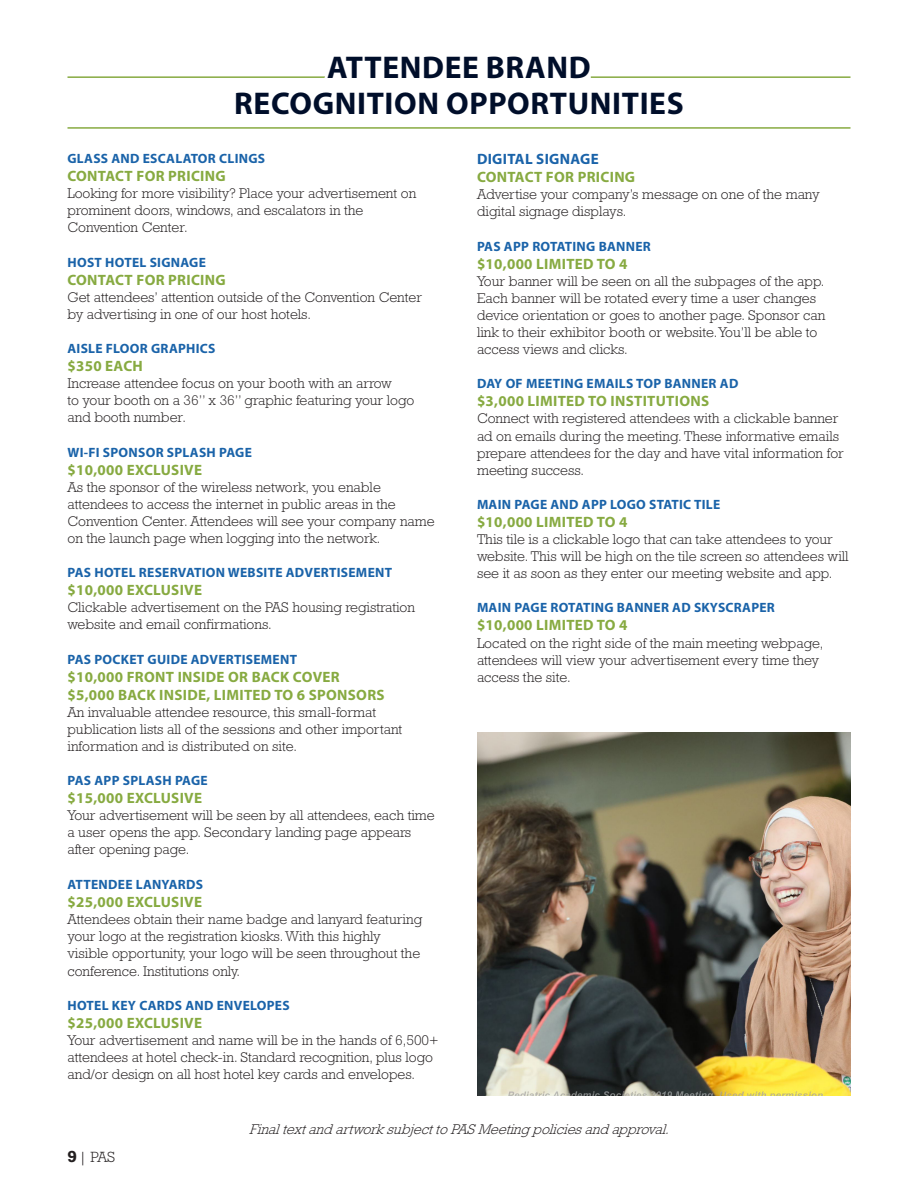
<style>
.page{position:relative;width:918px;height:1188px;background:#fff}
.page>*{position:absolute;margin:0;border:0;box-sizing:border-box;transform-origin:0 0}
._21_Blue_page_header{font:700 31.5px/36px "Myriad Pro";letter-spacing:.02em;color:#000e2a;text-align:center}
._10_Bold_green_leadi{font:700 15px/18px "Myriad Pro";letter-spacing:.02em;color:#87aa41}
._9_5_Body_text{font:700 15px "Myriad Pro";letter-spacing:.02em;color:#1a63a9}
.t1{font:300 15px "Rockwell Std";color:#231f20}
._9_5_Body_text-2{font:300 14.25px/17.1px "Rockwell Std";color:#231f20}
._9_5_Body_text_slant{font:italic 300 14.25px "Rockwell Std";color:#231f20}
._10_Bold_blue_leadin{font:700 13.5px "Myriad Pro";letter-spacing:.02em;color:#1a63a9}
.s1{color:#fff}
.s2{font-family:"Rockwell";font-weight:700}
</style>
<div class="page">
<hr style="left:68px;top:76px;width:782px;height:2px;background:#87aa41">
<hr style="left:68px;top:127px;width:782px;height:2px;background:#87aa41">
<div style="left:327px;top:50px;width:264px;height:31px;background:#fff"></div>
<img style="left:477px;top:733px;width:373px;height:362px">
<p class="_21_Blue_page_header" style="left:234px;top:48px;width:451px"><span class="s1">ATTENDEE BRAND<br></span>RECOGNITION OPPORTUNITIES</p>
<p class="_10_Bold_blue_leadin" style="left:68px;top:150px;width:199px">GLASS AND ESCALATOR CLINGS</p>
<p class="_10_Bold_green_leadi" style="left:68px;top:167px;width:160px">CONTACT FOR PRICING</p>
<p class="_9_5_Body_text-2" style="left:68px;top:185px;width:350px">Looking for more visibility? Place your advertisement on prominent doors, windows, and escalators in the<br>Convention Center.</p>
<p class="_10_Bold_blue_leadin" style="left:68px;top:253px;width:140px">HOST HOTEL SIGNAGE</p>
<p class="_10_Bold_green_leadi" style="left:68px;top:270px;width:160px">CONTACT FOR PRICING</p>
<p class="_9_5_Body_text-2" style="left:68px;top:288px;width:356px">Get attendees’ attention outside of the Convention Center by advertising in one of our host hotels.</p>
<p class="_10_Bold_blue_leadin" style="left:68px;top:340px;width:150px">AISLE FLOOR GRAPHICS</p>
<p class="_10_Bold_green_leadi" style="left:68px;top:356px;width:77px">$350 EACH</p>
<p class="_9_5_Body_text-2" style="left:68px;top:375px;width:348px">Increase attendee focus on your booth with an arrow<br>to your booth on a 36” x 36” graphic featuring your logo and booth number.</p>
<p class="_10_Bold_blue_leadin" style="left:68px;top:443px;width:186px">WI-FI SPONSOR SPLASH PAGE</p>
<p class="_10_Bold_green_leadi" style="left:68px;top:460px;width:136px">$10,000 EXCLUSIVE</p>
<p class="_9_5_Body_text-2" style="left:68px;top:478px;width:369px">As the sponsor of the wireless network, you enable attendees to access the internet in public areas in the Convention Center. Attendees will see your company name on the launch page when logging into the network.</p>
<p class="_10_Bold_blue_leadin" style="left:68px;top:564px;width:326px">PAS HOTEL RESERVATION WEBSITE ADVERTISEMENT</p>
<p class="_10_Bold_green_leadi" style="left:68px;top:581px;width:136px">$10,000 EXCLUSIVE</p>
<p class="_9_5_Body_text-2" style="left:68px;top:599px;width:349px">Clickable advertisement on the PAS housing registration website and email confirmations.</p>
<p class="_10_Bold_blue_leadin" style="left:68px;top:650px;width:231px">PAS POCKET GUIDE ADVERTISEMENT</p>
<p class="_10_Bold_green_leadi" style="left:68px;top:667px;width:319px">$10,000 FRONT INSIDE OR BACK COVER $5,000 BACK INSIDE, LIMITED TO 6 SPONSORS</p>
<p class="_9_5_Body_text-2" style="left:68px;top:703px;width:336px">An invaluable attendee resource, this small-format publication lists all of the sessions and other important information and is distributed on site.</p>
<p class="_10_Bold_blue_leadin" style="left:68px;top:772px;width:142px">PAS APP SPLASH PAGE</p>
<p class="_10_Bold_green_leadi" style="left:68px;top:788px;width:136px">$15,000 EXCLUSIVE</p>
<p class="_9_5_Body_text-2" style="left:68px;top:807px;width:369px">Your advertisement will be seen by all attendees, each time a user opens the app. Secondary landing page appears after opening page.</p>
<p class="_10_Bold_blue_leadin" style="left:68px;top:875px;width:137px">ATTENDEE LANYARDS</p>
<p class="_10_Bold_green_leadi" style="left:68px;top:892px;width:136px">$25,000 EXCLUSIVE</p>
<p class="_9_5_Body_text-2" style="left:68px;top:910px;width:356px">Attendees obtain their name badge and lanyard featuring your logo at the registration kiosks. With this highly visible opportunity, your logo will be seen throughout the conference. Institutions only.</p>
<p class="_10_Bold_blue_leadin" style="left:68px;top:997px;width:224px">HOTEL KEY CARDS AND ENVELOPES</p>
<p class="_10_Bold_green_leadi" style="left:68px;top:1013px;width:136px">$25,000 EXCLUSIVE</p>
<p class="_9_5_Body_text-2" style="left:68px;top:1032px;width:373px">Your advertisement and name will be in the hands of 6,500+ attendees at hotel check-in. Standard recognition, plus logo and/or design on all host hotel key cards and envelopes.</p>
<p class="_9_5_Body_text" style="left:477px;top:149px;width:123px">DIGITAL SIGNAGE</p>
<p class="_10_Bold_green_leadi" style="left:477px;top:168px;width:160px">CONTACT FOR PRICING</p>
<p class="_9_5_Body_text-2" style="left:477px;top:186px;width:344px">Advertise your company’s message on one of the many digital signage displays.</p>
<p class="_10_Bold_blue_leadin" style="left:477px;top:237px;width:175px">PAS APP ROTATING BANNER</p>
<p class="_10_Bold_green_leadi" style="left:477px;top:254px;width:152px">$10,000 LIMITED TO 4</p>
<p class="_9_5_Body_text-2" style="left:477px;top:272px;width:350px">Your banner will be seen on all the subpages of the app.<br>Each banner will be rotated every time a user changes device orientation or goes to another page. Sponsor can link to their exhibitor booth or website. You’ll be able to access views and clicks.</p>
<p class="_10_Bold_blue_leadin" style="left:477px;top:375px;width:263px">DAY OF MEETING EMAILS TOP BANNER AD</p>
<p class="_10_Bold_green_leadi" style="left:477px;top:392px;width:234px">$3,000 LIMITED TO INSTITUTIONS</p>
<p class="_9_5_Body_text-2" style="left:477px;top:410px;width:368px">Connect with registered attendees with a clickable banner ad on emails during the meeting. These informative emails prepare attendees for the day and have vital information for meeting success.</p>
<p class="_10_Bold_blue_leadin" style="left:477px;top:496px;width:245px">MAIN PAGE AND APP LOGO STATIC TILE</p>
<p class="_10_Bold_green_leadi" style="left:477px;top:512px;width:152px">$10,000 LIMITED TO 4</p>
<p class="_9_5_Body_text-2" style="left:477px;top:531px;width:373px">This tile is a clickable logo that can take attendees to your website. This will be high on the tile screen so attendees will see it as soon as they enter our meeting website and app.</p>
<p class="_10_Bold_blue_leadin" style="left:477px;top:599px;width:299px">MAIN PAGE ROTATING BANNER AD SKYSCRAPER</p>
<p class="_10_Bold_green_leadi" style="left:477px;top:616px;width:152px">$10,000 LIMITED TO 4</p>
<p class="_9_5_Body_text-2" style="left:477px;top:634px;width:348px">Located on the right side of the main meeting webpage, attendees will view your advertisement every time they access the site.</p>
<p class="t1" style="left:68px;top:1148px;width:49px"><span class="s2">9</span> | PAS</p>
<p class="_9_5_Body_text_slant" style="left:249px;top:1121px;width:426px">Finaltextandartworksubj ecttoPASMeetingp oliciesandapp roval.</p>
</div>
